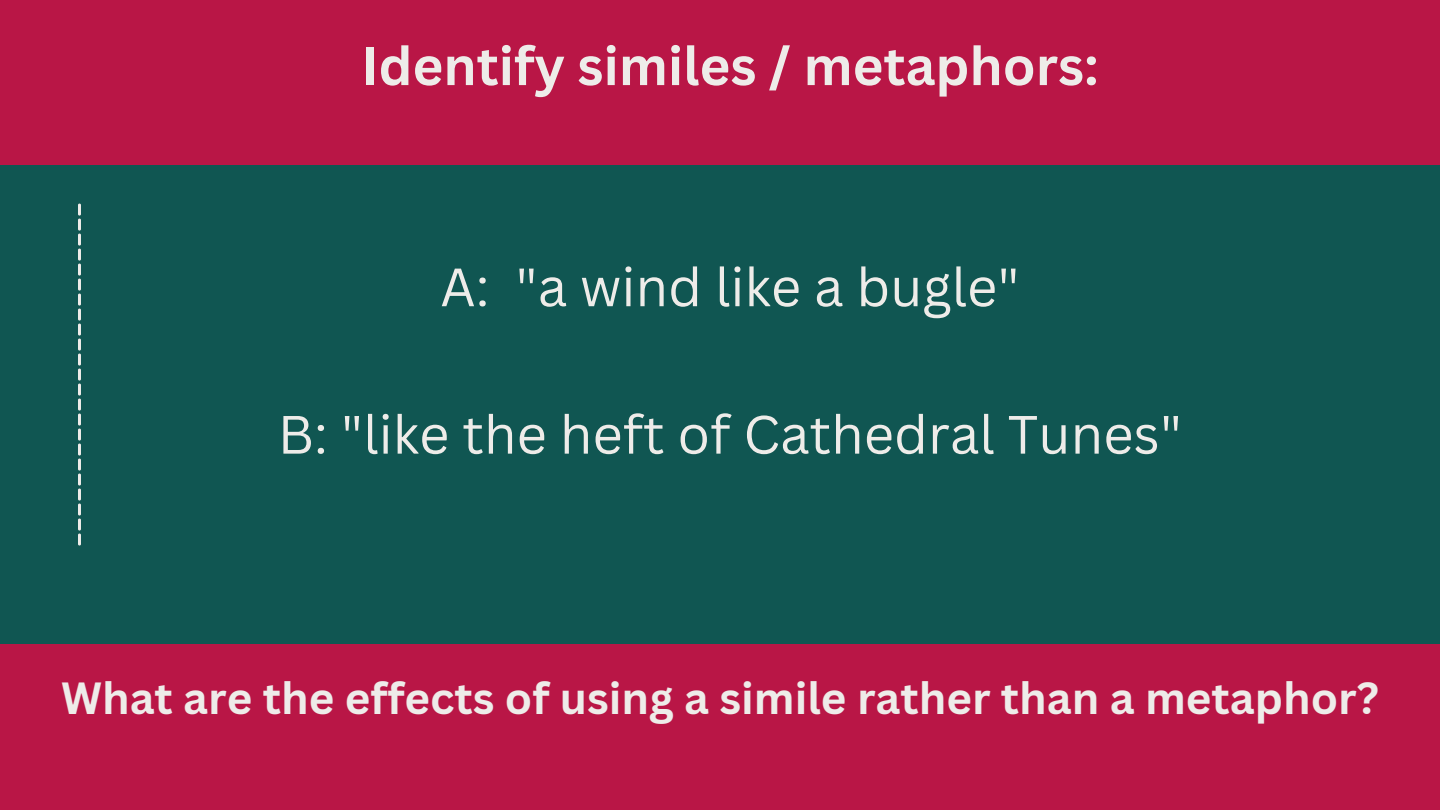
<style>
.page{position:relative;width:1440px;height:810px;background:#b91646}
.page>*{position:absolute;margin:0;border:0;box-sizing:border-box;transform-origin:0 0}
.t1{font:52.7px "Canva Sans";color:#eeece9}
.t2{font:700 52.7px "Canva Sans";color:#eeece9}
.t3{font:700 43.8px "Canva Sans";color:#eeece9}
</style>
<div class="page">
<div style="left:0;top:166px;width:1440px;height:478px;background:#105652"></div>
<svg style="left:78px;top:204px;width:3px;height:342px"></svg>
<p class="t2" style="left:361px;top:29px;width:739px">Identify similes / metaphors:</p>
<p class="t1" style="left:440px;top:250px;width:581px">A: "a wind like a bugle"</p>
<p class="t1" style="left:278px;top:397px;width:906px">B: "like the heft of Cathedral Tunes"</p>
<p class="t3" style="left:61px;top:668px;width:1319px">What are the effects of using a simile rather than a metaphor?</p>
</div>
